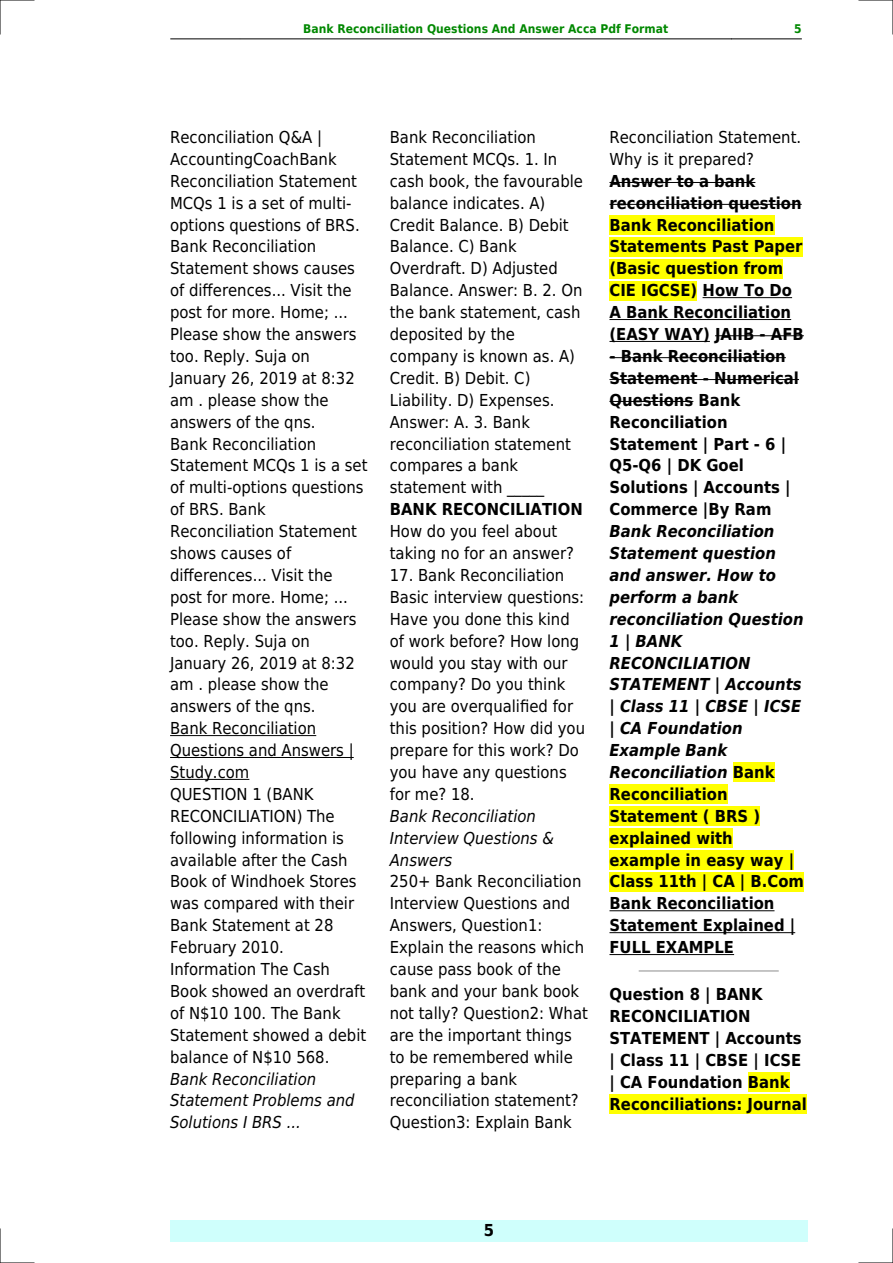
<style>
.page{position:relative;width:893px;height:1263px;background:#fff}
.page>*{position:absolute;margin:0;border:0;box-sizing:border-box;transform-origin:0 0}
.t1{font:16.5px/21.9px "DejaVu Sans Condensed";color:#000}
.t2{font:700 16.5px/21.9px "DejaVu Sans Condensed";color:#000}
.t3{font:italic 700 16.5px/21.9px "DejaVu Sans Condensed";color:#000}
.t4{font:italic 16.5px/21.9px "DejaVu Sans Condensed";color:#000}
.t5{font:700 12px "DejaVu Sans Condensed";color:#080}
.s1{font-style:normal}
</style>
<div class="page">
<hr style="left:170px;top:39px;width:70px;height:1px;background:#000">
<hr style="left:240px;top:39px;width:491px;height:1px;background:#000">
<hr style="left:732px;top:39px;width:69px;height:1px;background:#000">
<div style="left:170px;top:1220px;width:638px;height:22px;background:#cffffc"></div>
<hr style="left:170px;top:735px;width:146px;height:1px;background:#000">
<hr style="left:170px;top:757px;width:184px;height:1px;background:#000">
<hr style="left:170px;top:779px;width:79px;height:1px;background:#000">
<hr style="left:609px;top:182px;width:146px;height:1px;background:#000">
<hr style="left:609px;top:204px;width:193px;height:1px;background:#000">
<div style="left:609px;top:215px;width:165px;height:19px;background:#ff0"></div>
<div style="left:609px;top:237px;width:194px;height:19px;background:#ff0"></div>
<div style="left:609px;top:259px;width:174px;height:19px;background:#ff0"></div>
<div style="left:609px;top:281px;width:88px;height:19px;background:#ff0"></div>
<hr style="left:703px;top:297px;width:89px;height:1px;background:#000">
<hr style="left:609px;top:319px;width:182px;height:1px;background:#000">
<hr style="left:609px;top:341px;width:101px;height:1px;background:#000">
<hr style="left:715px;top:335px;width:89px;height:1px;background:#000">
<hr style="left:609px;top:357px;width:177px;height:1px;background:#000">
<hr style="left:609px;top:379px;width:190px;height:1px;background:#000">
<hr style="left:609px;top:401px;width:84px;height:1px;background:#000">
<div style="left:733px;top:763px;width:41px;height:19px;background:#ff0"></div>
<div style="left:609px;top:784px;width:119px;height:20px;background:#ff0"></div>
<div style="left:609px;top:806px;width:151px;height:20px;background:#ff0"></div>
<div style="left:609px;top:828px;width:124px;height:19px;background:#ff0"></div>
<div style="left:609px;top:850px;width:185px;height:19px;background:#ff0"></div>
<div style="left:609px;top:872px;width:195px;height:19px;background:#ff0"></div>
<hr style="left:609px;top:910px;width:165px;height:1px;background:#000">
<hr style="left:609px;top:932px;width:186px;height:1px;background:#000">
<hr style="left:609px;top:954px;width:125px;height:1px;background:#000">
<hr style="left:639px;top:970px;width:139px;height:1px;background:#999">
<div style="left:748px;top:1072px;width:42px;height:20px;background:#ff0"></div>
<div style="left:609px;top:1094px;width:198px;height:19px;background:#ff0"></div>
<hr style="left:0;top:0;width:34px;height:1px;background:#000">
<hr style="left:859px;top:0;width:34px;height:1px;background:#000">
<hr style="left:0;top:1262px;width:34px;height:1px;background:#000">
<hr style="left:859px;top:1262px;width:34px;height:1px;background:#000">
<hr style="left:0;top:0;width:1px;height:34px;background:#000">
<hr style="left:0;top:1229px;width:1px;height:34px;background:#000">
<hr style="left:892px;top:0;width:1px;height:34px;background:#000">
<hr style="left:892px;top:1229px;width:1px;height:34px;background:#000">
<p class="t5" style="left:303px;top:21px;width:367px">Bank Reconciliation Questions And Answer Acca Pdf Format</p>
<p class="t5" style="left:794px;top:21px;width:9px">5</p>
<p class="t1" style="left:170px;top:126px;width:199px">Reconciliation Q&amp;A |<br>AccountingCoachBank<br>Reconciliation Statement<br>MCQs 1 is a set of multi&shy;options questions of BRS.<br>Bank Reconciliation<br>Statement shows causes of differences... Visit the post for more. Home; ...<br>Please show the answers too. Reply. Suja on<br>January 26, 2019 at 8:32 am . please show the answers of the qns.<br>Bank Reconciliation<br>Statement MCQs 1 is a set of multi-options questions of BRS. Bank<br>Reconciliation Statement shows causes of differences... Visit the post for more. Home; ...<br>Please show the answers too. Reply. Suja on<br>January 26, 2019 at 8:32 am . please show the answers of the qns.<br>Bank Reconciliation<br>Questions and Answers |<br>Study.com<br>QUESTION 1 (BANK<br>RECONCILIATION) The following information is available after the Cash<br>Book of Windhoek Stores was compared with their<br>Bank Statement at 28<br>February 2010.<br>Information The Cash<br>Book showed an overdraft of N$10 100. The Bank<br>Statement showed a debit balance of N$10 568.</p>
<p class="t4" style="left:170px;top:1068px;width:186px">Bank Reconciliation<br>Statement Problems and<br>Solutions I BRS ...</p>
<p class="t1" style="left:390px;top:126px;width:195px">Bank Reconciliation<br>Statement MCQs. 1. In cash book, the favourable balance indicates. A)<br>Credit Balance. B) Debit<br>Balance. C) Bank<br>Overdraft. D) Adjusted<br>Balance. Answer: B. 2. On the bank statement, cash deposited by the company is known as. A)<br>Credit. B) Debit. C)<br>Liability. D) Expenses.<br>Answer: A. 3. Bank reconciliation statement compares a bank statement with _____</p>
<p class="t2" style="left:390px;top:498px;width:194px">BANK RECONCILIATION</p>
<p class="t1" style="left:390px;top:520px;width:186px">How do you feel about taking no for an answer?</p>
<p class="t1" style="left:390px;top:564px;width:197px">17. Bank Reconciliation<br>Basic interview questions:<br>Have you done this kind of work before? How long would you stay with our company? Do you think you are overqualified for this position? How did you prepare for this work? Do you have any questions for me? 18.</p>
<p class="t4" style="left:390px;top:805px;width:166px">Bank Reconciliation<br>Interview Questions &amp;<br>Answers</p>
<p class="t1" style="left:390px;top:871px;width:200px">250+ Bank Reconciliation<br>Interview Questions and<br>Answers, Question1:<br>Explain the reasons which cause pass book of the bank and your bank book not tally? Question2: What are the important things to be remembered while preparing a bank reconciliation statement?<br>Question3: Explain Bank</p>
<p class="t1" style="left:609px;top:126px;width:193px">Reconciliation Statement.<br>Why is it prepared?</p>
<p class="t2" style="left:609px;top:170px;width:196px">Answer to a bank reconciliation question<br>Bank Reconciliation<br>Statements Past Paper (Basic question from<br>CIE IGCSE) How To Do<br>A Bank Reconciliation (EASY WAY) JAIIB - AFB</p>
<p class="t2" style="left:609px;top:345px;width:191px">- Bank Reconciliation<br>Statement - Numerical<br>Questions Bank<br>Reconciliation<br>Statement | Part - 6 |<br>Q5-Q6 | DK Goel<br>Solutions | Accounts |<br>Commerce |By Ram</p>
<p class="t3" style="left:609px;top:520px;width:196px">Bank Reconciliation<br>Statement question and answer. How to perform a bank reconciliation Question<br>1 | BANK<br>RECONCILIATION<br>STATEMENT | Accounts | Class 11 | CBSE | ICSE | CA Foundation<br>Example Bank<br>Reconciliation <span class="s1">Bank<br>Reconciliation<br>Statement ( BRS ) explained with example in easy way |<br>Class 11th | CA | B.Com<br>Bank Reconciliation<br>Statement Explained |<br>FULL EXAMPLE</span></p>
<p class="t2" style="left:609px;top:983px;width:199px">Question 8 | BANK<br>RECONCILIATION<br>STATEMENT | Accounts | Class 11 | CBSE | ICSE | CA Foundation Bank<br>Reconciliations: Journal</p>
<p class="t2" style="left:484px;top:1220px;width:12px">5</p>
</div>
